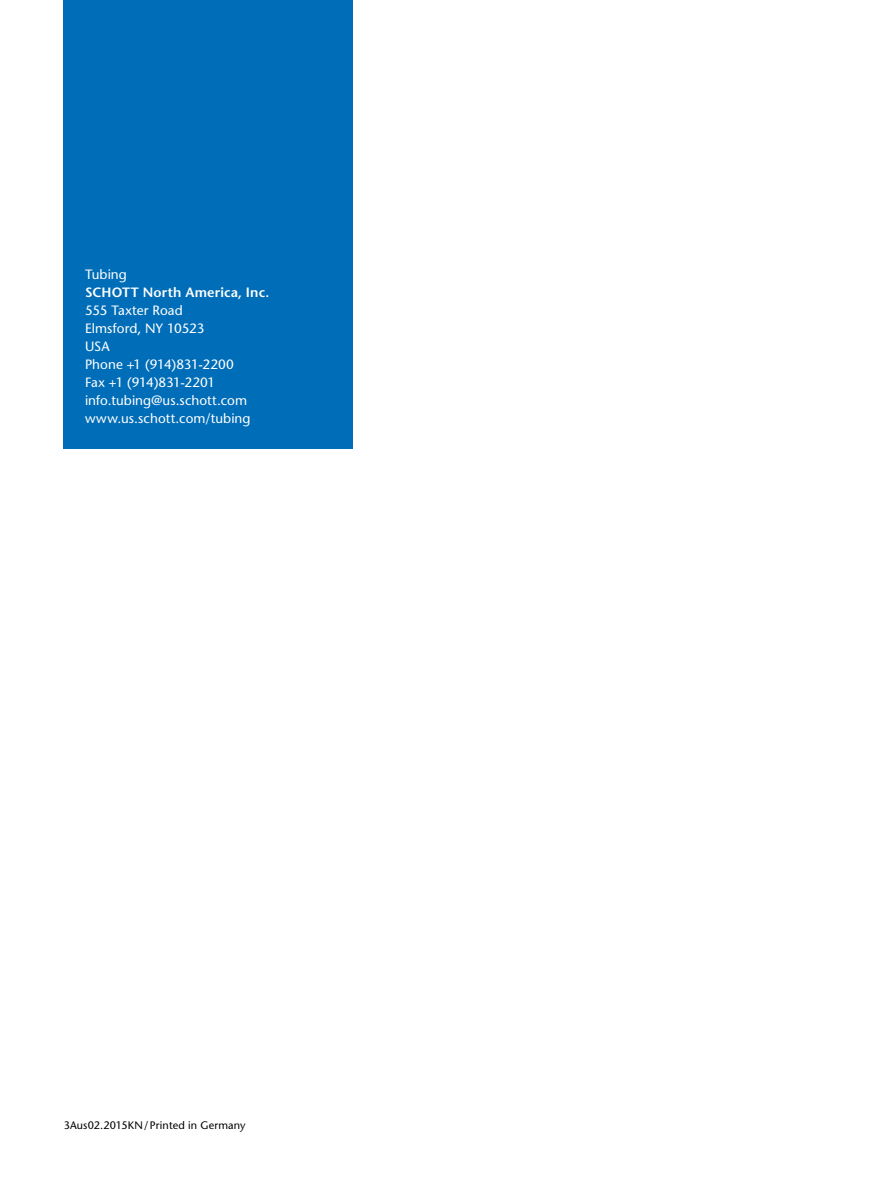
<style>
.page{position:relative;width:893px;height:1191px;background:#fff}
.page>*{position:absolute;margin:0;border:0;box-sizing:border-box;transform-origin:0 0}
.t1{font:500 13.5px/18px "Stone Sans Std";letter-spacing:.005em;color:#fff}
.t2{font:600 13.5px "Stone Sans Std";letter-spacing:.01em;color:#fff}
.t3{font:500 10.8px "Stone Sans Std";letter-spacing:.01em;color:#000}
</style>
<div class="page">
<div style="left:64px;top:0;width:289px;height:449px;background:#006db8"></div>
<p class="t1" style="left:85px;top:265px;width:43px">Tubing</p>
<p class="t2" style="left:85px;top:284px;width:186px">SCHOTT North America, Inc.</p>
<p class="t1" style="left:85px;top:301px;width:167px">555 Taxter Road<br>Elmsford, NY 10523<br>USA<br>Phone +1 (914)831-2200<br>Fax +1 (914)831-2201 info.tubing@us.schott.com www.us.schott.com/tubing</p>
<p class="t3" style="left:64px;top:1119px;width:183px">3Aus02.2015KN/Printed in Germany</p>
</div>
